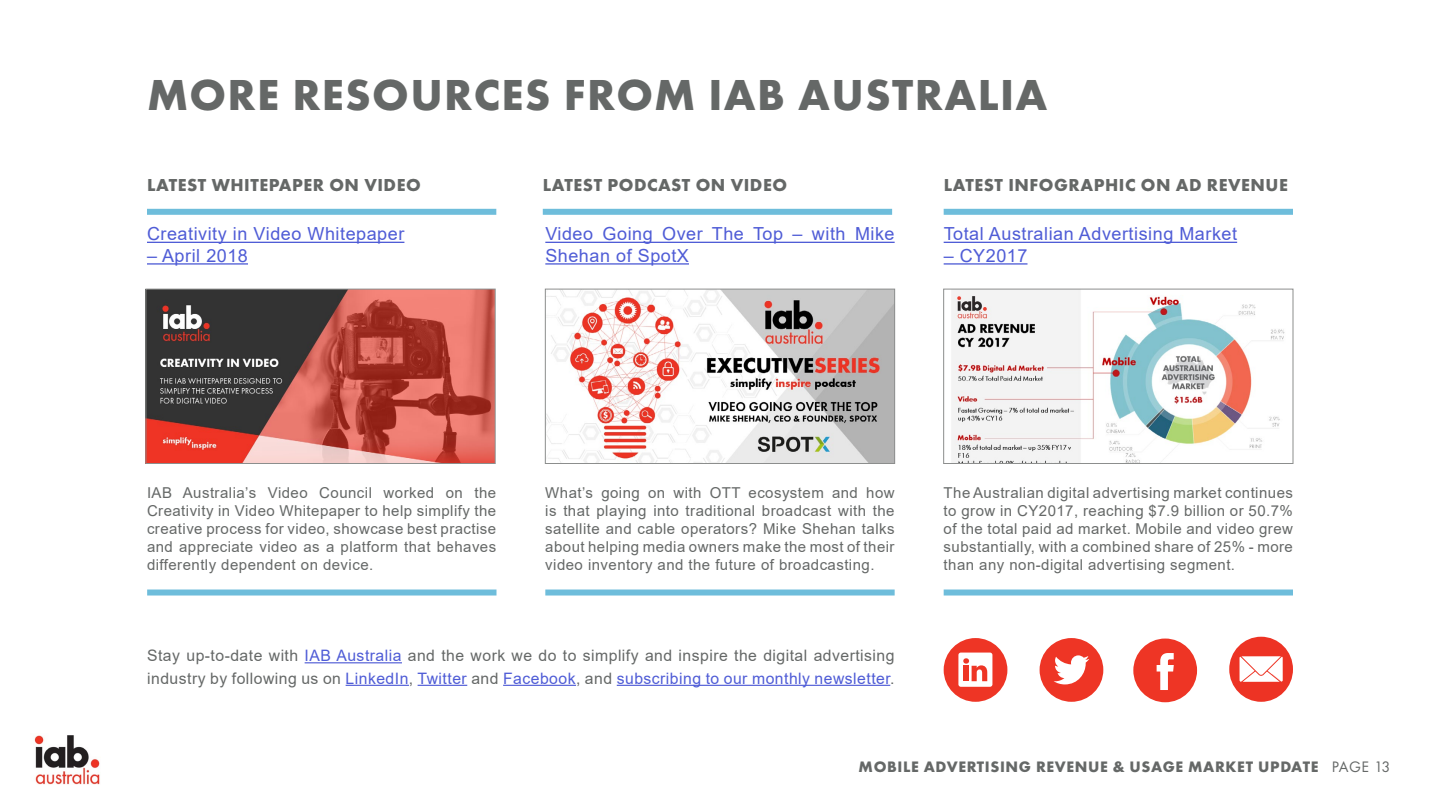
<style>
.page{position:relative;width:1440px;height:810px;background:#fff}
.page>*{position:absolute;margin:0;border:0;box-sizing:border-box;transform-origin:0 0}
.t1{font:700 45px "Futura PT";letter-spacing:.03em;color:#656867}
.t2{font:18px/21.6px "Arial";letter-spacing:.03em;color:#4f5cd6}
.t3{font:700 18px "Futura PT";letter-spacing:.03em;color:#656867}
.t4{font:15.75px/22.5px "Arial";letter-spacing:.03em;color:#656867}
.t5{font:700 15.75px "Futura PT";letter-spacing:.04em;color:#656867}
.t6{font:15px/18px "Arial";letter-spacing:.03em;color:#656867;text-align:justify}
.s1{color:#4f5cd6}
.s2{font-weight:400}
</style>
<div class="page">
<div style="left:944px;top:209px;width:349px;height:6px;background:#6ebddb"></div>
<div style="left:944px;top:590px;width:349px;height:6px;background:#6ebddb"></div>
<div style="left:545px;top:590px;width:350px;height:6px;background:#6ebddb"></div>
<div style="left:147px;top:590px;width:350px;height:6px;background:#6ebddb"></div>
<div style="left:543px;top:209px;width:349px;height:6px;background:#6ebddb"></div>
<div style="left:147px;top:209px;width:349px;height:6px;background:#6ebddb"></div>
<img style="left:952px;top:291px;width:333px;height:171px">
<div style="left:943px;top:289px;width:350px;height:175px;border:1px solid #8c8e8d"></div>
<img style="left:547px;top:291px;width:346px;height:171px">
<div style="left:545px;top:289px;width:350px;height:175px;border:1px solid #8c8e8d"></div>
<img style="left:148px;top:291px;width:346px;height:171px">
<div style="left:146px;top:289px;width:350px;height:175px;border:1px solid #8c8e8d"></div>
<hr style="left:147px;top:242px;width:257px;height:1px;background:#4f5cd6">
<hr style="left:147px;top:263px;width:101px;height:2px;background:#4f5cd6">
<hr style="left:545px;top:242px;width:350px;height:1px;background:#4f5cd6">
<hr style="left:545px;top:263px;width:144px;height:2px;background:#4f5cd6">
<hr style="left:944px;top:242px;width:293px;height:1px;background:#4f5cd6">
<hr style="left:944px;top:263px;width:84px;height:2px;background:#4f5cd6">
<hr style="left:305px;top:662px;width:97px;height:1px;background:#4f5cd6">
<hr style="left:346px;top:685px;width:63px;height:1px;background:#4f5cd6">
<hr style="left:418px;top:685px;width:49px;height:1px;background:#4f5cd6">
<hr style="left:503px;top:685px;width:73px;height:1px;background:#4f5cd6">
<hr style="left:617px;top:685px;width:273px;height:1px;background:#4f5cd6">
<svg style="left:1040px;top:638px;width:63px;height:64px"></svg>
<svg style="left:944px;top:638px;width:63px;height:64px"></svg>
<svg style="left:1133px;top:639px;width:64px;height:63px"></svg>
<div style="left:1229px;top:637px;width:64px;height:65px;background:#ed3324;border-radius:50%"></div>
<svg style="left:1240px;top:656px;width:43px;height:26px"></svg>
<img style="left:34px;top:735px;width:66px;height:49px">
<h1 class="t1" style="left:147px;top:66px;width:902px">MORE RESOURCES FROM IAB AUSTRALIA</h1>
<p class="t3" style="left:147px;top:174px;width:275px">LATEST WHITEPAPER ON VIDEO</p>
<p class="t3" style="left:543px;top:174px;width:246px">LATEST PODCAST ON VIDEO</p>
<p class="t3" style="left:944px;top:174px;width:346px">LATEST INFOGRAPHIC ON AD REVENUE</p>
<p class="t2" style="left:545px;top:223px;width:351px">Video Going Over The Top – with Mike<br>Shehan of SpotX</p>
<p class="t2" style="left:944px;top:223px;width:295px">Total Australian Advertising Market</p>
<p class="t2" style="left:147px;top:223px;width:259px">Creativity in Video Whitepaper</p>
<p class="t2" style="left:147px;top:245px;width:102px">– April 2018</p>
<p class="t2" style="left:944px;top:245px;width:85px">– CY2017</p>
<p class="t6" style="left:545px;top:483px;width:351px">What’s going on with OTT ecosystem and how is that playing into traditional broadcast with the satellite and cable operators? Mike Shehan talks about helping media owners make the most of their video inventory and the future of broadcasting.</p>
<p class="t6" style="left:147px;top:483px;width:351px">IAB Australia’s Video Council worked on the Creativity in Video Whitepaper to help simplify the creative process for video, showcase best practise and appreciate video as a platform that behaves differently dependent on device.</p>
<p class="t6" style="left:944px;top:483px;width:351px">The Australian digital advertising market continues to grow in CY2017, reaching $7.9 billion or 50.7% of the total paid ad market. Mobile and video grew substantially, with a combined share of 25% - more than any non-digital advertising segment.</p>
<p class="t4" style="left:147px;top:644px;width:749px">Stay up-to-date with <span class="s1">IAB Australia</span> and the work we do to simplify and inspire the digital advertising industry by following us on <span class="s1">LinkedIn</span>, <span class="s1">Twitter</span> and <span class="s1">Facebook</span>, and <span class="s1">subscribing to our monthly newsletter</span>.</p>
<p class="t5" style="left:859px;top:756px;width:533px">MOBILE ADVERTISING REVENUE &amp; USAGE MARKET UPDATE <span class="s2">PAGE 13</span></p>
</div>
